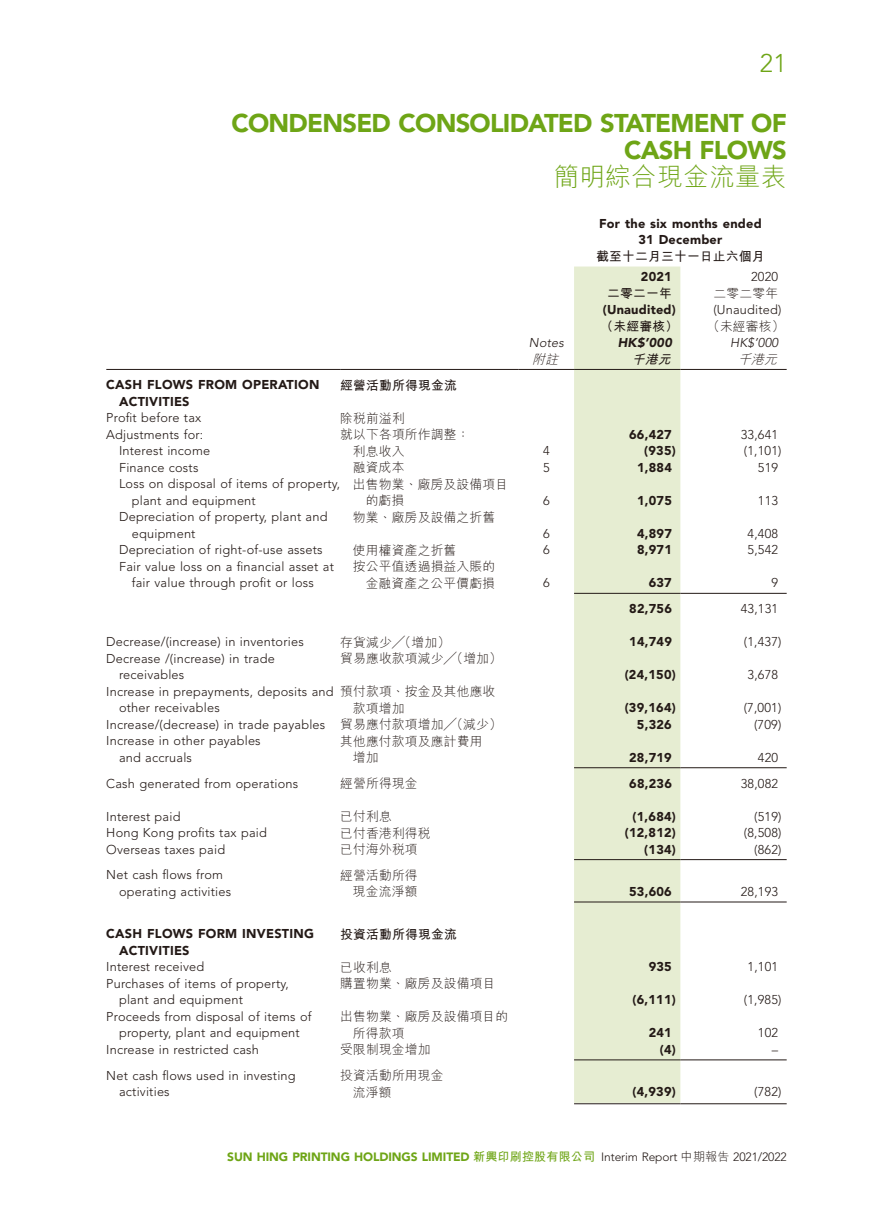
<style>
.page{position:relative;width:893px;height:1212px;background:#fff}
.page>*{position:absolute;margin:0;border:0;box-sizing:border-box;transform-origin:0 0}
.t1{font:900 25.5px/27px "Avenir LT Std";letter-spacing:-.03em;color:#6ea516;text-align:right}
.t2{font:300 25.5px "M Hei HK";letter-spacing:.015em;color:#6ea516}
.t3{font:300 25.5px "Avenir LT Std";color:#6ea516}
.t4{font:300 12.75px/16.5px "Avenir LT Std";letter-spacing:.015em;color:#231916}
.t5{font:900 12.75px/16.5px "Avenir LT Std";letter-spacing:.02em;color:#231916}
.t6{font:300 12.75px/16.5px "M Hei HK";letter-spacing:.015em;color:#231916}
.t7{font:700 12.75px "M Hei HK";letter-spacing:.02em;color:#231916}
.t8{font:italic 300 12.75px "Avenir LT Std";letter-spacing:.015em;color:#231916}
.t9{font:italic 900 12.75px "Avenir LT Std";color:#231916}
.t10{font:italic 300 12.75px "M Hei HK";color:#231916}
.t11{font:italic 700 12.75px "M Hei HK";color:#231916}
.t12{font:900 12px "Avenir LT Std";letter-spacing:-.005em;color:#6ea516}
.s1{font-family:"M Hei HK"}
.s2{font-family:"M Hei HK";font-weight:700}
.s3{font-weight:300;color:#231916}
.s4{font-family:"M Hei HK";font-weight:300;color:#231916}
</style>
<div class="page">
<div style="left:574px;top:266px;width:106px;height:837px;background:#e6edd2"></div>
<hr style="left:106px;top:369px;width:234px;height:1px;background:#231916">
<hr style="left:340px;top:369px;width:179px;height:1px;background:#231916">
<hr style="left:519px;top:369px;width:55px;height:1px;background:#231916">
<hr style="left:574px;top:369px;width:106px;height:1px;background:#231916">
<hr style="left:680px;top:369px;width:107px;height:1px;background:#231916">
<hr style="left:574px;top:593px;width:106px;height:1px;background:#231916">
<hr style="left:680px;top:593px;width:107px;height:1px;background:#231916">
<hr style="left:574px;top:767px;width:106px;height:1px;background:#231916">
<hr style="left:680px;top:767px;width:107px;height:1px;background:#231916">
<hr style="left:574px;top:859px;width:106px;height:1px;background:#231916">
<hr style="left:680px;top:859px;width:107px;height:1px;background:#231916">
<hr style="left:574px;top:901px;width:106px;height:1px;background:#231916">
<hr style="left:680px;top:901px;width:107px;height:1px;background:#231916">
<hr style="left:574px;top:1059px;width:106px;height:1px;background:#231916">
<hr style="left:680px;top:1059px;width:107px;height:1px;background:#231916">
<hr style="left:574px;top:1103px;width:106px;height:1px;background:#231916">
<hr style="left:680px;top:1103px;width:107px;height:1px;background:#231916">
<h1 class="t3" style="left:760px;top:48px;width:28px">21</h1>
<h1 class="t1" style="left:231px;top:109px;width:557px">CONDENSED CONSOLIDATED STATEMENT OF<br>CASH FLOWS</h1>
<h1 class="t2" style="left:554px;top:163px;width:234px">簡明綜合現金流量表</h1>
<p class="t5" style="left:599px;top:215px;width:164px;text-align:center">For the six months ended<br>31 December</p>
<p class="t7" style="left:596px;top:247px;width:170px">截至十二月三十一日止六個月</p>
<p class="t5" style="left:641px;top:268px;width:32px">2021</p>
<p class="t4" style="left:751px;top:268px;width:29px">2020</p>
<p class="t7" style="left:607px;top:284px;width:66px">二零二一年</p>
<p class="t6" style="left:714px;top:285px;width:66px">二零二零年</p>
<p class="t5" style="left:603px;top:301px;width:75px">(Unaudited)</p>
<p class="t4" style="left:713px;top:301px;width:70px">(Unaudited)</p>
<p class="t7" style="left:601px;top:317px;width:79px">（未經審核）</p>
<p class="t6" style="left:707px;top:318px;width:79px">（未經審核）</p>
<p class="t8" style="left:529px;top:335px;width:37px">Notes</p>
<p class="t9" style="left:618px;top:335px;width:56px">HK$’000</p>
<p class="t8" style="left:730px;top:335px;width:50px">HK$’000</p>
<p class="t10" style="left:532px;top:353px;width:31px">附註</p>
<p class="t11" style="left:632px;top:350px;width:45px">千港元</p>
<p class="t10" style="left:738px;top:353px;width:44px">千港元</p>
<p class="t5" style="left:119px;top:376px;width:202px;text-indent:-13px">CASH FLOWS FROM OPERATION<br>ACTIVITIES</p>
<p class="t7" style="left:340px;top:376px;width:118px">經營活動所得現金流</p>
<p class="t4" style="left:106px;top:410px;width:97px">Profit before tax</p>
<p class="t6" style="left:340px;top:410px;width:66px">除稅前溢利</p>
<p class="t4" style="left:106px;top:426px;width:99px">Adjustments for:</p>
<p class="t6" style="left:340px;top:426px;width:131px">就以下各項所作調整：</p>
<p class="t5" style="left:629px;top:426px;width:44px">66,427</p>
<p class="t4" style="left:741px;top:426px;width:39px">33,641</p>
<p class="t4" style="left:119px;top:443px;width:93px">Interest income</p>
<p class="t6" style="left:353px;top:443px;width:53px">利息收入</p>
<p class="t4" style="left:543px;top:443px;width:8px">4</p>
<p class="t5" style="left:644px;top:442px;width:33px">(935)</p>
<p class="t4" style="left:744px;top:443px;width:39px">(1,101)</p>
<p class="t4" style="left:119px;top:459px;width:81px">Finance costs</p>
<p class="t6" style="left:353px;top:459px;width:53px">融資成本</p>
<p class="t4" style="left:543px;top:459px;width:8px">5</p>
<p class="t5" style="left:637px;top:459px;width:36px">1,884</p>
<p class="t4" style="left:758px;top:459px;width:22px">519</p>
<p class="t4" style="left:132px;top:476px;width:210px;text-indent:-13px">Loss on disposal of items of property, plant and equipment</p>
<p class="t6" style="left:366px;top:476px;width:144px;text-indent:-13px">出售物業、廠房及設備項目的虧損</p>
<p class="t4" style="left:543px;top:492px;width:8px">6</p>
<p class="t5" style="left:637px;top:492px;width:36px">1,075</p>
<p class="t4" style="left:758px;top:492px;width:22px">113</p>
<p class="t4" style="left:132px;top:509px;width:197px;text-indent:-13px">Depreciation of property, plant and equipment</p>
<p class="t6" style="left:353px;top:509px;width:144px">物業、廠房及設備之折舊</p>
<p class="t4" style="left:543px;top:525px;width:8px">6</p>
<p class="t5" style="left:637px;top:525px;width:36px">4,897</p>
<p class="t4" style="left:747px;top:525px;width:32px">4,408</p>
<p class="t4" style="left:119px;top:542px;width:205px">Depreciation of right-of-use assets</p>
<p class="t6" style="left:353px;top:542px;width:105px">使用權資產之折舊</p>
<p class="t4" style="left:543px;top:542px;width:8px">6</p>
<p class="t5" style="left:637px;top:541px;width:36px">8,971</p>
<p class="t4" style="left:747px;top:542px;width:32px">5,542</p>
<p class="t4" style="left:119px;top:558px;width:216px;text-align:center">Fair value loss on a financial asset at fair value through profit or loss</p>
<p class="t6" style="left:353px;top:558px;width:144px;text-align:right">按公平值透過損益入賬的金融資產之公平價虧損</p>
<p class="t4" style="left:543px;top:575px;width:8px">6</p>
<p class="t5" style="left:649px;top:574px;width:25px">637</p>
<p class="t4" style="left:771px;top:575px;width:8px">9</p>
<p class="t5" style="left:629px;top:600px;width:44px">82,756</p>
<p class="t4" style="left:741px;top:600px;width:39px">43,131</p>
<p class="t4" style="left:106px;top:633px;width:199px">Decrease/(increase) in inventories</p>
<p class="t6" style="left:340px;top:633px;width:111px">存貨減少╱（增加）</p>
<p class="t5" style="left:629px;top:633px;width:44px">14,749</p>
<p class="t4" style="left:744px;top:633px;width:39px">(1,437)</p>
<p class="t4" style="left:119px;top:650px;width:157px;text-indent:-13px">Decrease /(increase) in trade receivables</p>
<p class="t6" style="left:340px;top:650px;width:163px">貿易應收款項減少╱（增加）</p>
<p class="t5" style="left:625px;top:666px;width:53px">(24,150)</p>
<p class="t4" style="left:747px;top:666px;width:32px">3,678</p>
<p class="t4" style="left:119px;top:683px;width:216px;text-indent:-13px">Increase in prepayments, deposits and other receivables</p>
<p class="t6" style="left:353px;top:683px;width:144px;text-indent:-13px">預付款項、按金及其他應收款項增加</p>
<p class="t5" style="left:625px;top:699px;width:53px">(39,164)</p>
<p class="t4" style="left:744px;top:699px;width:39px">(7,001)</p>
<p class="t4" style="left:106px;top:716px;width:397px">Increase/(decrease) in trade payables <span class="s1">貿易應付款項增加╱（減少）</span></p>
<p class="t5" style="left:637px;top:716px;width:36px">5,326</p>
<p class="t4" style="left:754px;top:716px;width:29px">(709)</p>
<p class="t4" style="left:119px;top:732px;width:143px;text-indent:-13px">Increase in other payables and accruals</p>
<p class="t6" style="left:353px;top:732px;width:131px;text-indent:-13px">其他應付款項及應計費用增加</p>
<p class="t5" style="left:629px;top:749px;width:44px">28,719</p>
<p class="t4" style="left:758px;top:749px;width:22px">420</p>
<p class="t4" style="left:106px;top:775px;width:193px">Cash generated from operations</p>
<p class="t6" style="left:340px;top:775px;width:79px">經營所得現金</p>
<p class="t5" style="left:629px;top:775px;width:44px">68,236</p>
<p class="t4" style="left:741px;top:775px;width:39px">38,082</p>
<p class="t4" style="left:106px;top:808px;width:76px">Interest paid</p>
<p class="t6" style="left:340px;top:808px;width:53px">已付利息</p>
<p class="t5" style="left:632px;top:808px;width:45px">(1,684)</p>
<p class="t4" style="left:754px;top:808px;width:29px">(519)</p>
<p class="t4" style="left:106px;top:824px;width:162px">Hong Kong profits tax paid</p>
<p class="t6" style="left:340px;top:824px;width:92px">已付香港利得稅</p>
<p class="t5" style="left:625px;top:824px;width:53px">(12,812)</p>
<p class="t4" style="left:744px;top:824px;width:39px">(8,508)</p>
<p class="t4" style="left:106px;top:841px;width:120px">Overseas taxes paid</p>
<p class="t6" style="left:340px;top:841px;width:79px">已付海外稅項</p>
<p class="t5" style="left:644px;top:841px;width:33px">(134)</p>
<p class="t4" style="left:754px;top:841px;width:29px">(862)</p>
<p class="t4" style="left:119px;top:867px;width:114px;text-indent:-13px">Net cash flows from operating activities</p>
<p class="t6" style="left:340px;top:867px;width:79px;text-align:right">經營活動所得現金流淨額</p>
<p class="t5" style="left:629px;top:883px;width:44px">53,606</p>
<p class="t4" style="left:741px;top:883px;width:39px">28,193</p>
<p class="t5" style="left:119px;top:925px;width:196px;text-indent:-13px">CASH FLOWS FORM INVESTING<br>ACTIVITIES</p>
<p class="t7" style="left:340px;top:925px;width:118px">投資活動所得現金流</p>
<p class="t4" style="left:106px;top:959px;width:99px">Interest received</p>
<p class="t6" style="left:340px;top:959px;width:53px">已收利息</p>
<p class="t5" style="left:649px;top:958px;width:25px">935</p>
<p class="t4" style="left:747px;top:959px;width:32px">1,101</p>
<p class="t4" style="left:119px;top:975px;width:171px;text-indent:-13px">Purchases of items of property, plant and equipment</p>
<p class="t6" style="left:340px;top:975px;width:157px">購置物業、廠房及設備項目</p>
<p class="t5" style="left:632px;top:991px;width:45px">(6,111)</p>
<p class="t4" style="left:744px;top:992px;width:39px">(1,985)</p>
<p class="t4" style="left:106px;top:1008px;width:207px;text-align:center">Proceeds from disposal of items of property, plant and equipment</p>
<p class="t6" style="left:353px;top:1008px;width:157px;text-indent:-13px">出售物業、廠房及設備項目的所得款項</p>
<p class="t5" style="left:649px;top:1024px;width:25px">241</p>
<p class="t4" style="left:758px;top:1025px;width:22px">102</p>
<p class="t4" style="left:106px;top:1041px;width:154px">Increase in restricted cash</p>
<p class="t6" style="left:340px;top:1041px;width:92px">受限制現金增加</p>
<p class="t5" style="left:660px;top:1041px;width:18px">(4)</p>
<p class="t4" style="left:772px;top:1041px;width:8px">–</p>
<p class="t4" style="left:119px;top:1067px;width:178px;text-indent:-13px">Net cash flows used in investing activities</p>
<p class="t6" style="left:353px;top:1067px;width:92px;text-indent:-13px">投資活動所用現金流淨額</p>
<p class="t5" style="left:632px;top:1083px;width:45px">(4,939)</p>
<p class="t4" style="left:754px;top:1083px;width:29px">(782)</p>
<p class="t12" style="left:227px;top:1150px;width:561px">SUN HING PRINTING HOLDINGS LIMITED <span class="s2">新興印刷控股有限公司</span> <span class="s3">Interim Report</span> <span class="s4">中期報告</span> <span class="s3">2021/2022</span></p>
</div>
